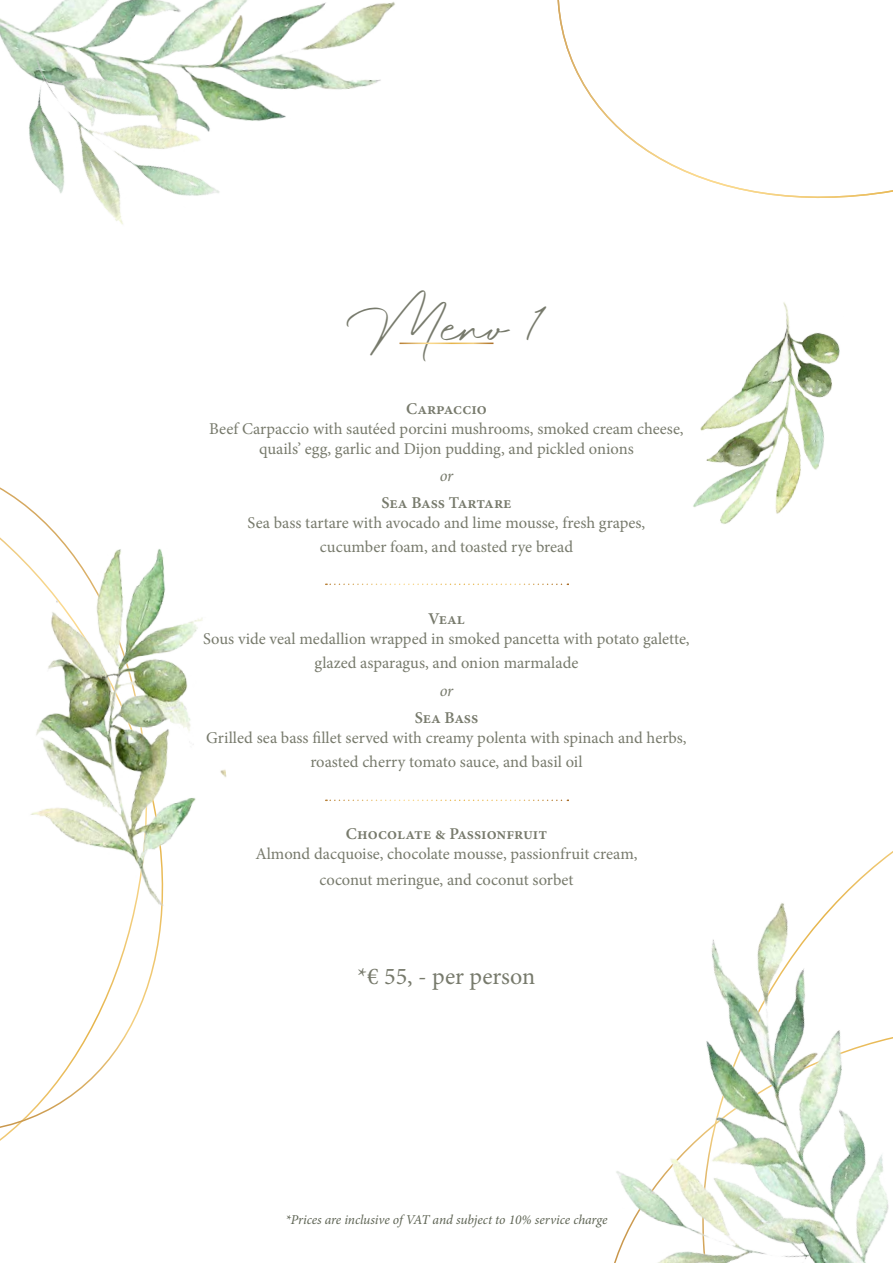
<style>
.page{position:relative;width:893px;height:1263px;background:#fff}
.page>*{position:absolute;margin:0;border:0;box-sizing:border-box;transform-origin:0 0}
.t1{font:42px "Magdallena";color:#777a6c}
.t2{font:24px "Minion Pro";color:#777a6c}
.t3{font:16.5px/24px "Minion Pro";color:#777a6c;text-align:center}
.t4{font:600 16.5px "Minion Pro";color:#777a6c}
.t5{font:italic 16.5px "Minion Pro";color:#777a6c}
.t6{font:italic 13.5px "Minion Pro";letter-spacing:-.005em;color:#5e6454}
</style>
<div class="page">
<img style="left:50px;top:0;width:345px;height:121px">
<img style="left:0;top:14px;width:242px;height:211px">
<svg style="left:0;top:487px;width:161px;height:654px"></svg>
<svg style="left:557px;top:0;width:336px;height:198px"></svg>
<svg style="left:326px;top:583px;width:242px;height:2px"></svg>
<svg style="left:326px;top:799px;width:242px;height:2px"></svg>
<img style="left:693px;top:302px;width:147px;height:222px">
<img style="left:0;top:536px;width:227px;height:390px">
<img style="left:620px;top:895px;width:273px;height:368px">
<h1 class="t1" style="left:347px;top:301px;width:201px">Menu 1</h1>
<p class="t4" style="left:406px;top:397px;width:82px">Carpaccio</p>
<p class="t3" style="left:209px;top:419px;width:476px;line-height:19.8px">Beef Carpaccio with sautéed porcini mushrooms, smoked cream cheese, quails’ egg, garlic and Dijon pudding, and pickled onions</p>
<p class="t5" style="left:440px;top:464px;width:15px">or</p>
<p class="t4" style="left:381px;top:492px;width:131px">Sea Bass Tartare</p>
<p class="t3" style="left:248px;top:511px;width:399px">Sea bass tartare with avocado and lime mousse, fresh grapes, cucumber foam, and toasted rye bread</p>
<p class="t4" style="left:428px;top:608px;width:38px">Veal</p>
<p class="t3" style="left:203px;top:627px;width:488px">Sous vide veal medallion wrapped in smoked pancetta with potato galette, glazed asparagus, and onion marmalade</p>
<p class="t5" style="left:440px;top:679px;width:15px">or</p>
<p class="t4" style="left:415px;top:706px;width:65px">Sea Bass</p>
<p class="t3" style="left:206px;top:725px;width:482px">Grilled sea bass fillet served with creamy polenta with spinach and herbs, roasted cherry tomato sauce, and basil oil</p>
<p class="t4" style="left:346px;top:822px;width:203px">Chocolate &amp; Passionfruit</p>
<p class="t3" style="left:255px;top:840px;width:384px;line-height:25.8px">Almond dacquoise, chocolate mousse, passionfruit cream, coconut meringue, and coconut sorbet</p>
<h2 class="t2" style="left:358px;top:960px;width:179px">*€ 55, - per person</h2>
<p class="t6" style="left:285px;top:1210px;width:324px">*Prices are inclusive of VAT and subject to 10% service charge</p>
</div>
